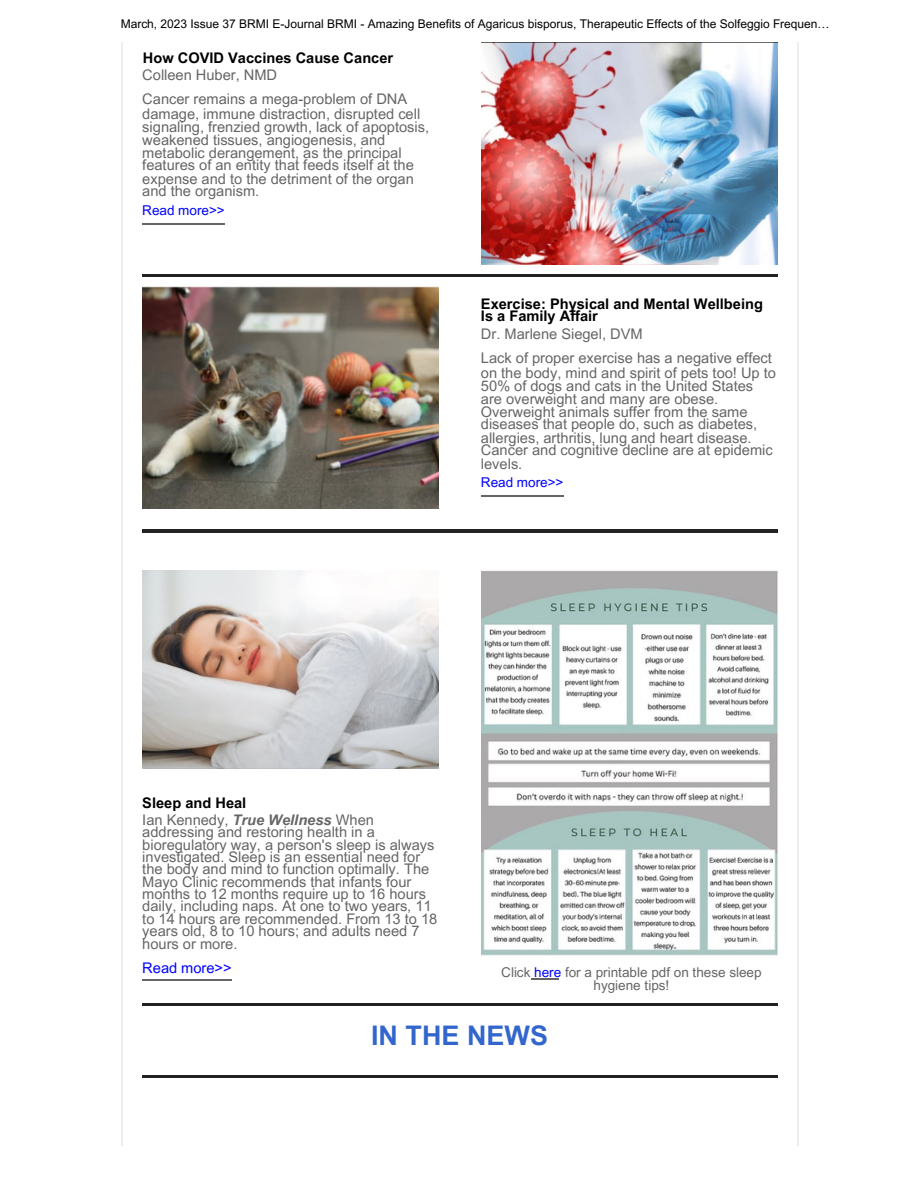
<style>
.page{position:relative;width:918px;height:1188px;background:#fff}
.page>*{position:absolute;margin:0;border:0;box-sizing:border-box;transform-origin:0 0}
.t1{font:700 27px "Arial MT Pro";color:#36c}
.t2{font:14.7px/12.3px "Arial MT Pro";color:#656565}
.t3{font:700 14.7px/12.3px "Arial MT Pro";color:#000}
.t4{font:14.7px "Arial MT Pro";color:#00f}
.t5{font:13.5px/13.5px "Arial MT Pro";color:#656565;text-align:center}
.t6{font:13.5px "Arial MT Pro";color:#00f}
.t7{font:12px "Arial MT Pro";color:#000}
.s1{font-weight:700;color:#000}
.s2{font-weight:700;font-style:italic}
.s3{color:#00f}
</style>
<div class="page">
<hr style="left:143px;top:274px;width:634px;height:3px;background:#222">
<hr style="left:143px;top:530px;width:634px;height:2px;background:#222">
<hr style="left:143px;top:1003px;width:634px;height:3px;background:#222">
<hr style="left:143px;top:1075px;width:634px;height:3px;background:#222">
<hr style="left:121px;top:43px;width:2px;height:1103px;background:#eee">
<hr style="left:798px;top:43px;width:1px;height:1103px;background:#eee">
<img style="left:482px;top:43px;width:295px;height:221px">
<hr style="left:142px;top:224px;width:83px;height:1px;background:#656565">
<img style="left:143px;top:287px;width:296px;height:221px">
<hr style="left:481px;top:495px;width:82px;height:1px;background:#656565">
<hr style="left:142px;top:980px;width:90px;height:1px;background:#656565">
<img style="left:143px;top:570px;width:296px;height:198px">
<img style="left:482px;top:570px;width:295px;height:386px">
<svg style="left:532px;top:979px;width:27px;height:1px"></svg>
<h3 class="t7" style="left:121px;top:19px;width:710px">March, 2023 Issue 37 BRMI E-Journal BRMI - Amazing Benefits of Agaricus bisporus, Therapeutic Effects of the Solfeggio Frequen…</h3>
<h3 class="t3" style="left:143px;top:54px;width:252px">How COVID Vaccines Cause Cancer</h3>
<p class="t2" style="left:142px;top:65px;width:266px;line-height:23.7px">Colleen Huber, NMD<br>Cancer remains a mega-problem of DNA</p>
<p class="t2" style="left:142px;top:109px;width:288px;line-height:12.9px">damage, immune distraction, disrupted cell signaling, frenzied growth, lack of apoptosis, weakened tissues, angiogenesis, and metabolic derangement, as the principal features of an entity that feeds itself at the expense and to the detriment of the organ and the organism.</p>
<p class="t6" style="left:142px;top:206px;width:84px">Read more&gt;&gt;</p>
<h3 class="t3" style="left:481px;top:300px;width:284px">Exercise: Physical and Mental Wellbeing<br>Is a Family Affair</h3>
<h3 class="t2" style="left:481px;top:324px;width:293px;line-height:23.7px">Dr. Marlene Siegel, DVM<br>Lack of proper exercise has a negative effect</h3>
<h3 class="t2" style="left:481px;top:368px;width:297px;line-height:13px">on the body, mind and spirit of pets too! Up to 50% of dogs and cats in the United States are overweight and many are obese.<br>Overweight animals suffer from the same diseases that people do, such as diabetes, allergies, arthritis, lung and heart disease.<br>Cancer and cognitive decline are at epidemic levels.</h3>
<h3 class="t6" style="left:481px;top:477px;width:84px">Read more&gt;&gt;</h3>
<p class="t2" style="left:142px;top:796px;width:233px;line-height:16.8px"><span class="s1">Sleep and Heal<br></span>Ian Kennedy, <span class="s2">True Wellness</span> When</p>
<p class="t2" style="left:142px;top:828px;width:297px">addressing and restoring health in a bioregulatory way, a person's sleep is always investigated. Sleep is an essential need for the body and mind to function optimally. The Mayo Clinic recommends that infants four months to 12 months require up to 16 hours daily, including naps. At one to two years, 11 to 14 hours are recommended. From 13 to 18 years old, 8 to 10 hours; and adults need 7 hours or more.</p>
<h2 class="t4" style="left:142px;top:963px;width:91px">Read more&gt;&gt;</h2>
<h3 class="t5" style="left:501px;top:967px;width:262px">Click <span class="s3">here</span> for a printable pdf on these sleep hygiene tips!</h3>
<p class="t1" style="left:371px;top:1026px;width:179px">IN THE NEWS</p>
</div>
